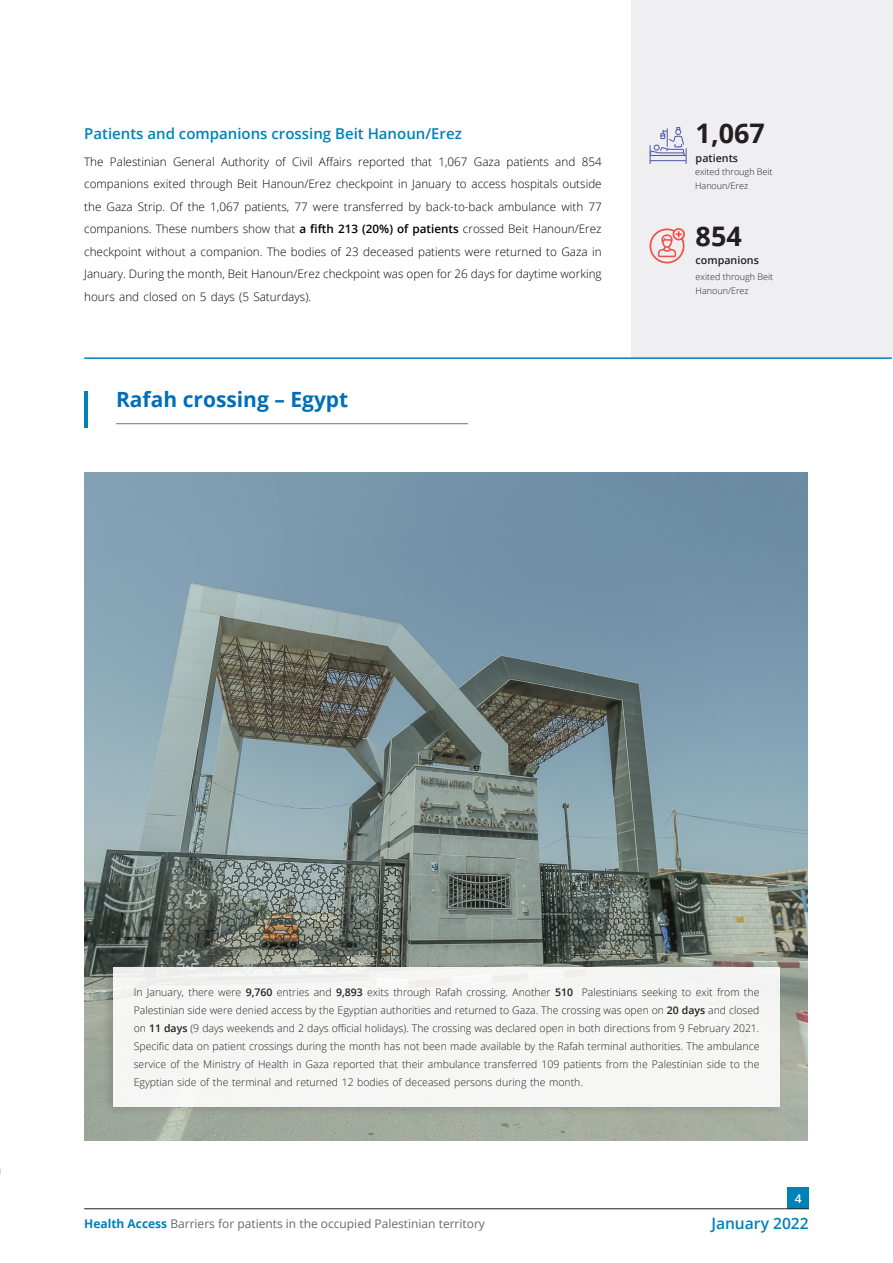
<style>
.page{position:relative;width:893px;height:1263px;background:#fff}
.page>*{position:absolute;margin:0;border:0;box-sizing:border-box;transform-origin:0 0}
.t1{font:700 27px "Open Sans";color:#231f20}
.t2{font:700 21px "Open Sans";color:#006eb9}
.t3{font:600 15.6px "Open Sans";color:#0081b8}
.small_text{font:600 15px "Open Sans";color:#0081b8}
.t4{font:12px "Open Sans";color:#69696c}
.t5{font:600 12px "Open Sans";color:#fff}
.small_text-2{font:300 11.7px/22.5px "Open Sans";color:#000;text-align:justify}
.t6{font:600 10.65px "Open Sans";color:#231f20}
.t7{font:300 10.5px/18px "Open Sans";color:#231f20;text-align:justify}
.t8{font:300 9px/13.5px "Open Sans";color:#231f20}
.s1{font-weight:600}
.s2{font-weight:700;color:#0081b8}
</style>
<div class="page">
<div style="left:788px;top:1187px;width:21px;height:21px;background:#0081b8"></div>
<div style="left:631px;top:0;width:262px;height:357px;background:#efeff1"></div>
<img style="left:84px;top:472px;width:723px;height:668px">
<div style="left:101px;top:961px;width:684px;height:156px;background:#231f20;opacity:.2"></div>
<div style="left:113px;top:967px;width:667px;height:139px;background:#f5f6f4"></div>
<hr style="left:84px;top:391px;width:4px;height:36px;background:#0081b8">
<hr style="left:116px;top:423px;width:352px;height:1px;background:#8b8d90">
<svg style="left:649px;top:127px;width:38px;height:37px"></svg>
<svg style="left:649px;top:228px;width:36px;height:35px"></svg>
<hr style="left:84px;top:357px;width:808px;height:2px;background:#0081b8">
<hr style="left:84px;top:1208px;width:725px;height:1px;background:#231f20">
<p class="small_text" style="left:84px;top:123px;width:379px">Patients and companions crossing Beit Hanoun/Erez</p>
<p class="small_text-2" style="left:84px;top:150px;width:519px">The Palestinian General Authority of Civil Affairs reported that 1,067 Gaza patients and 854 companions exited through Beit Hanoun/Erez checkpoint in January to access hospitals outside the Gaza Strip. Of the 1,067 patients, 77 were transferred by back-to-back ambulance with 77 companions. These numbers show that <span class="s1">a fifth 213 (20%) of patients</span> crossed Beit Hanoun/Erez checkpoint without a companion. The bodies of 23 deceased patients were returned to Gaza in January. During the month, Beit Hanoun/Erez checkpoint was open for 26 days for daytime working hours and closed on 5 days (5 Saturdays).</p>
<p class="t2" style="left:116px;top:384px;width:234px">Rafah crossing – Egypt</p>
<p class="t1" style="left:696px;top:114px;width:71px">1,067</p>
<p class="t6" style="left:696px;top:150px;width:44px">patients</p>
<p class="t8" style="left:695px;top:165px;width:79px">exited through Beit<br>Hanoun/Erez</p>
<p class="t1" style="left:696px;top:217px;width:48px">854</p>
<p class="t6" style="left:696px;top:253px;width:65px">companions</p>
<p class="t8" style="left:696px;top:270px;width:79px">exited through Beit<br>Hanoun/Erez</p>
<p class="t7" style="left:134px;top:983px;width:627px">In January, there were <span class="s1">9,760</span> entries and <span class="s1">9,893</span> exits through Rafah crossing. Another <span class="s1">510</span> Palestinians seeking to exit from the Palestinian side were denied access by the Egyptian authorities and returned to Gaza. The crossing was open on <span class="s1">20 days</span> and closed on <span class="s1">11 days</span> (9 days weekends and 2 days official holidays). The crossing was declared open in both directions from 9 February 2021.<br>Specific data on patient crossings during the month has not been made available by the Rafah terminal authorities. The ambulance service of the Ministry of Health in Gaza reported that their ambulance transferred 109 patients from the Palestinian side to the Egyptian side of the terminal and returned 12 bodies of deceased persons during the month.</p>
<p class="t5" style="left:795px;top:1190px;width:8px">4</p>
<p class="t4" style="left:84px;top:1215px;width:402px"><span class="s2">Health Access</span> Barriers for patients in the occupied Palestinian territory</p>
<h3 class="t3" style="left:711px;top:1213px;width:99px">January 2022</h3>
</div>
